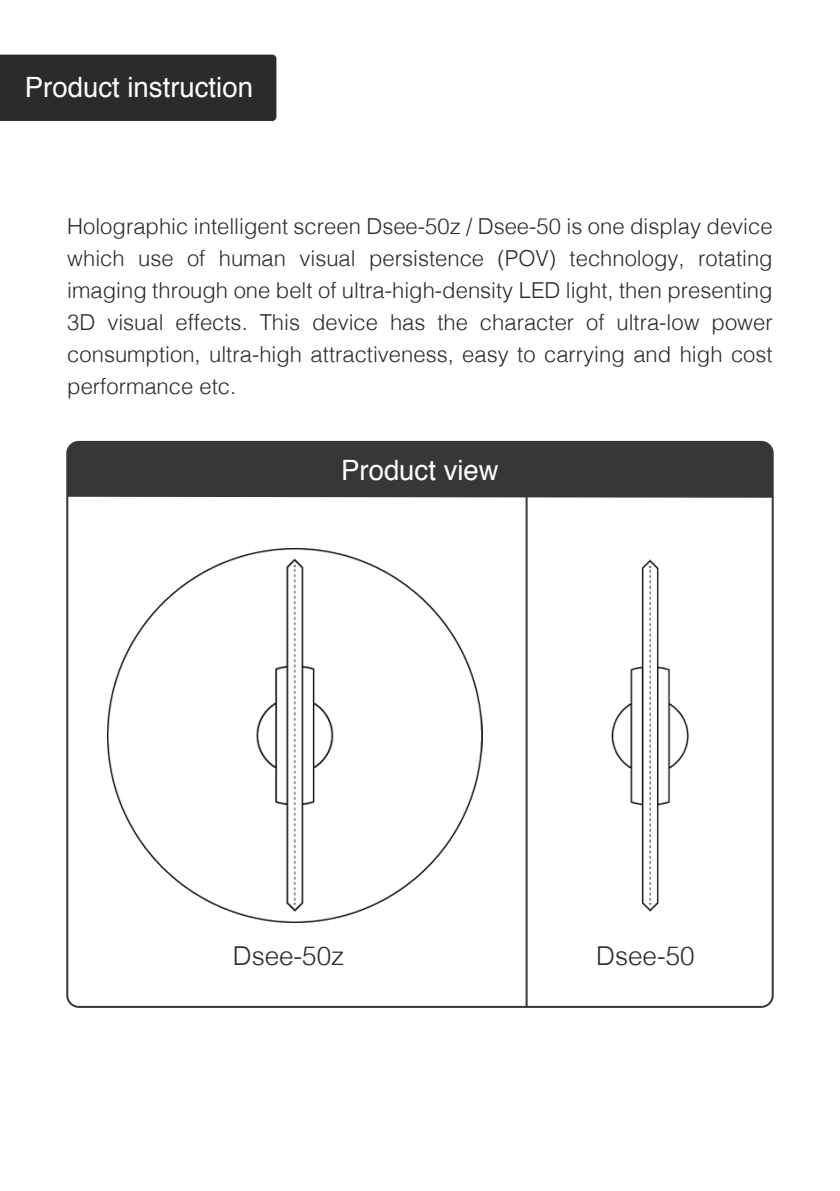
<style>
.page{position:relative;width:840px;height:1191px;background:#fff}
.page>*{position:absolute;margin:0;border:0;box-sizing:border-box;transform-origin:0 0}
.t1{font:28px "Helvetica";color:#fff}
.t2{font:300 26px "Helvetica";color:#2a2b2b}
.t3{font:300 22px/32px "Helvetica";color:#2a2b2b;text-align:justify}
</style>
<div class="page">
<div style="left:0;top:55px;width:276px;height:66px;background:#2a2b2b"></div>
<img style="left:108px;top:548px;width:374px;height:374px">
<img style="left:611px;top:559px;width:77px;height:353px">
<div style="left:67px;top:442px;width:705px;height:56px;background:#363739"></div>
<hr style="left:525px;top:496px;width:2px;height:511px;background:#363739">
<p class="t1" style="left:25px;top:66px;width:229px">Product instruction</p>
<p class="t3" style="left:67px;top:209px;width:706px">Holographic intelligent screen Dsee-50z / Dsee-50 is one display device which use of human visual persistence (POV) technology, rotating imaging through one belt of ultra-high-density LED light, then presenting 3D visual effects. This device has the character of ultra-low power consumption, ultra-high attractiveness, easy to carrying and high cost performance etc.</p>
<p class="t1" style="left:341px;top:449px;width:159px">Product view</p>
<p class="t2" style="left:233px;top:933px;width:113px">Dsee-50z</p>
<p class="t2" style="left:596px;top:933px;width:100px">Dsee-50</p>
</div>
